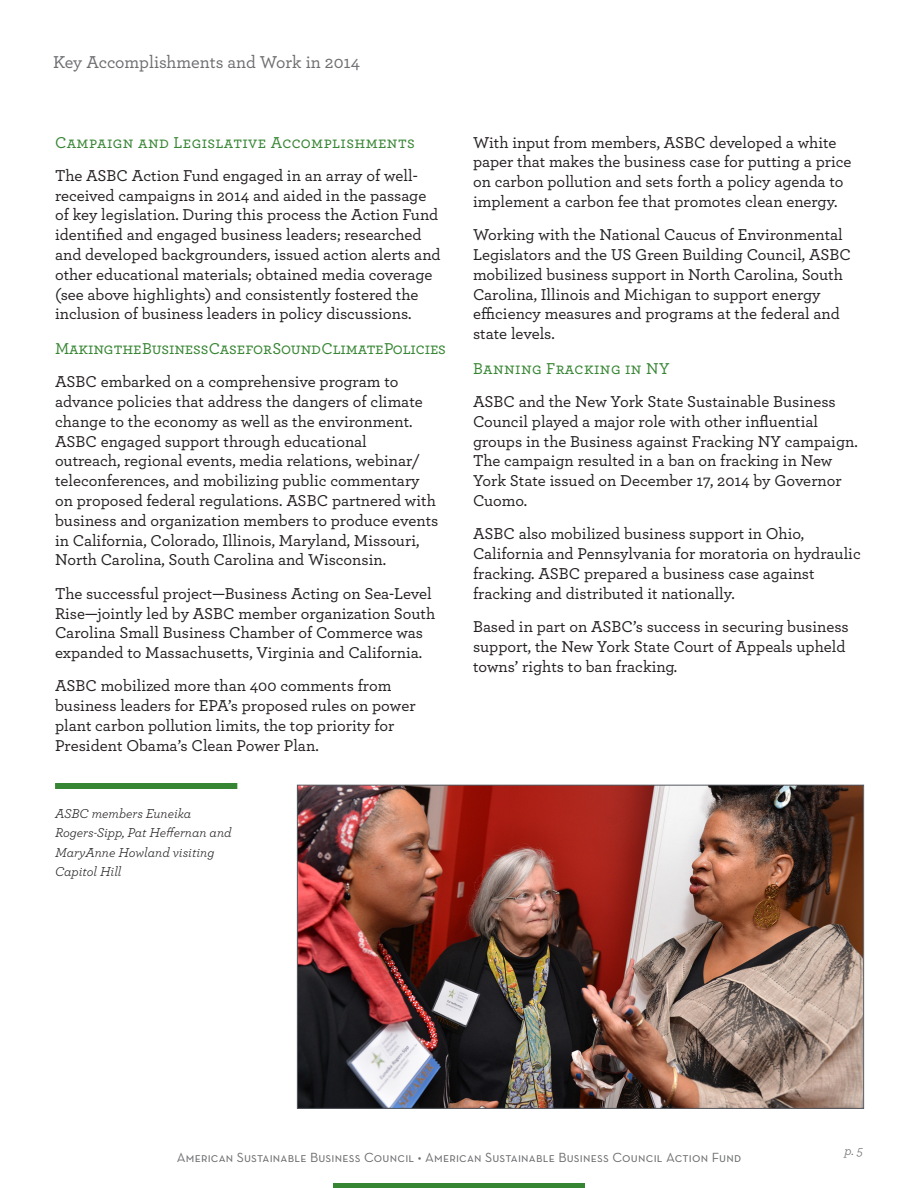
<style>
.page{position:relative;width:918px;height:1188px;background:#fff}
.page>*{position:absolute;margin:0;border:0;box-sizing:border-box;transform-origin:0 0}
.subhead2_space_befor{font:500 18px "Archer";color:#6c6d70}
.body_copy{font:500 16.5px/19.8px "Archer";color:#231f20}
.body_copy-2{font:16.5px "Archer Medium SC";letter-spacing:.01em;color:#368532}
.body_copy-3{font:16.5px "Archer Medium SC";letter-spacing:-.01em;color:#368532}
.body_copy-4{font:italic 13.5px/19.5px "Archer";color:#231f20}
.t1{font:13.5px "Neutra Text Book SC";letter-spacing:.015em;color:#6c6d70}
.subhead2_space_befor-2{font:italic 13.5px "Archer";color:#6c6d70}
</style>
<div class="page">
<div style="left:55px;top:783px;width:182px;height:6px;background:#368532"></div>
<hr style="left:333px;top:1184px;width:252px;height:4px;background:#368532">
<img style="left:299px;top:787px;width:563px;height:320px">
<p class="subhead2_space_befor" style="left:53px;top:49px;width:308px">Key Accomplishments and Work in 2014</p>
<p class="body_copy-2" style="left:55px;top:132px;width:361px">Campaign and Legislative Accomplishments</p>
<p class="body_copy" style="left:55px;top:165px;width:387px">The ASBC Action Fund engaged in an array of well&shy;received campaigns in 2014 and aided in the passage of key legislation. During this process the Action Fund identified and engaged business leaders; researched and developed backgrounders, issued action alerts and other educational materials; obtained media coverage (see above highlights) and consistently fostered the inclusion of business leaders in policy discussions.</p>
<p class="body_copy-3" style="left:55px;top:338px;width:392px">Making the Business Case for Sound Climate Policies</p>
<p class="body_copy" style="left:55px;top:371px;width:385px">ASBC embarked on a comprehensive program to advance policies that address the dangers of climate change to the economy as well as the environment.<br>ASBC engaged support through educational<br>outreach, regional events, media relations, webinar/ teleconferences, and mobilizing public commentary on proposed federal regulations. ASBC partnered with business and organization members to produce events in California, Colorado, Illinois, Maryland, Missouri, North Carolina, South Carolina and Wisconsin.</p>
<p class="body_copy" style="left:55px;top:582px;width:382px">The successful project—Business Acting on Sea-Level Rise—jointly led by ASBC member organization South Carolina Small Business Chamber of Commerce was expanded to Massachusetts, Virginia and California.</p>
<p class="body_copy" style="left:55px;top:675px;width:362px">ASBC mobilized more than 400 comments from business leaders for EPA’s proposed rules on power plant carbon pollution limits, the top priority for President Obama’s Clean Power Plan.</p>
<p class="body_copy-4" style="left:55px;top:803px;width:178px">ASBC members Euneika<br>Rogers-Sipp, Pat Heffernan and<br>MaryAnne Howland visiting<br>Capitol Hill</p>
<p class="body_copy" style="left:473px;top:131px;width:380px">With input from members, ASBC developed a white paper that makes the business case for putting a price on carbon pollution and sets forth a policy agenda to implement a carbon fee that promotes clean energy.</p>
<p class="body_copy" style="left:473px;top:224px;width:380px">Working with the National Caucus of Environmental Legislators and the US Green Building Council, ASBC mobilized business support in North Carolina, South Carolina, Illinois and Michigan to support energy efficiency measures and programs at the federal and state levels.</p>
<p class="body_copy-2" style="left:473px;top:358px;width:198px">Banning Fracking in NY</p>
<p class="body_copy" style="left:473px;top:391px;width:386px">ASBC and the New York State Sustainable Business Council played a major role with other influential groups in the Business against Fracking NY campaign.<br>The campaign resulted in a ban on fracking in New York State issued on December 17, 2014 by Governor Cuomo.</p>
<p class="body_copy" style="left:473px;top:523px;width:389px">ASBC also mobilized business support in Ohio, California and Pennsylvania for moratoria on hydraulic fracking. ASBC prepared a business case against fracking and distributed it nationally.</p>
<p class="body_copy" style="left:473px;top:616px;width:377px">Based in part on ASBC’s success in securing business support, the New York State Court of Appeals upheld towns’ rights to ban fracking.</p>
<p class="t1" style="left:177px;top:1149px;width:566px">American Sustainable Business Council • American Sustainable Business Council Action Fund</p>
<p class="subhead2_space_befor-2" style="left:844px;top:1141px;width:20px">p. 5</p>
</div>
